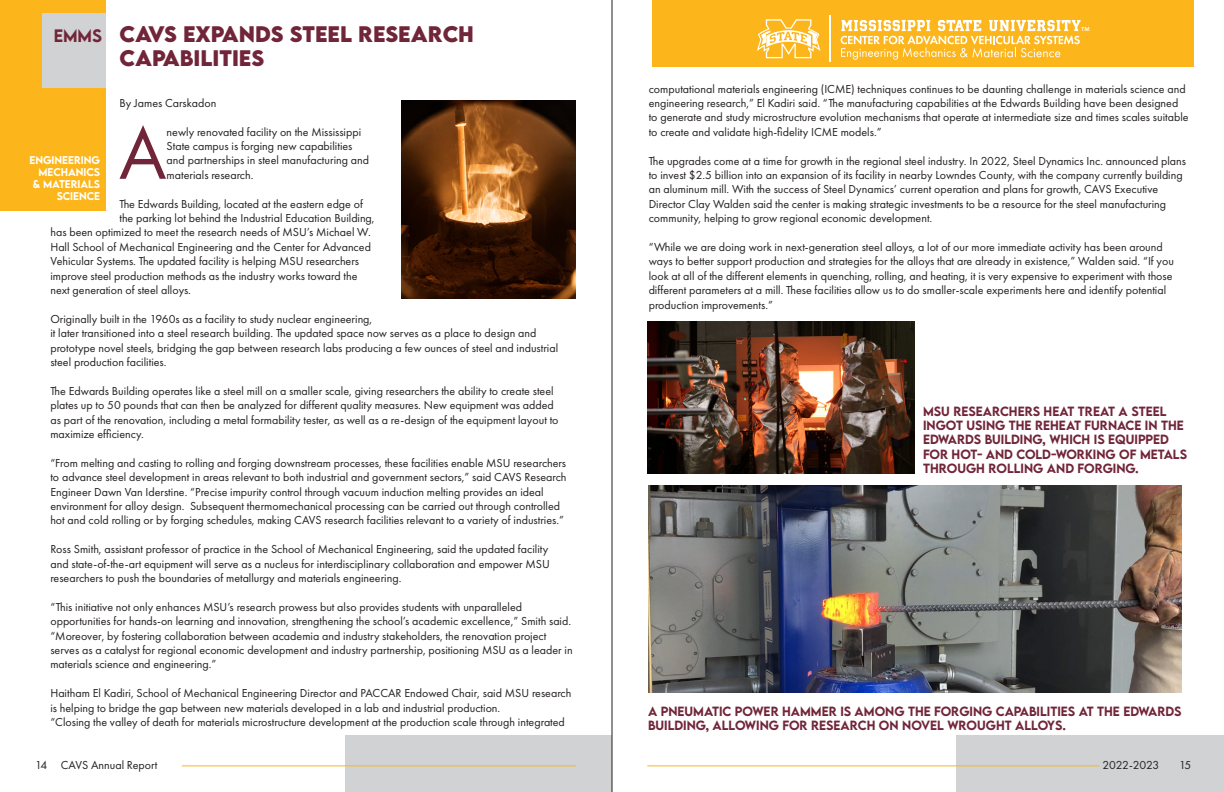
<style>
.page{position:relative;width:1224px;height:792px;background:#fff}
.page>*{position:absolute;margin:0;border:0;box-sizing:border-box;transform-origin:0 0}
.t1{font:76.8px "Futura PT";color:#712539}
.t2{font:700 20px "LEMONMILK";color:#712539}
.t3{font:500 16px "LEMONMILK";color:#712539}
.t4{font:12px/14.4px "Futura PT";color:#231f20}
.t5{font:12px "Futura PT";letter-spacing:-.025em;color:#231f20}
.t6{font:500 11.9px "LEMONMILK";color:#712539}
.t7{font:500 10px/12px "LEMONMILK";color:#fff;text-align:right}
</style>
<div class="page">
<div style="left:0;top:0;width:106px;height:210px;background:#fcb61c"></div>
<div style="left:346px;top:735px;width:266px;height:57px;background:#d1d2d4"></div>
<hr style="left:182px;top:766px;width:394px;height:1px;background:#fcb61c">
<hr style="left:612px;top:0;width:1px;height:792px;background:#231f20">
<div style="left:652px;top:0;width:542px;height:66px;background:#fcb61c"></div>
<hr style="left:830px;top:15px;width:1px;height:46px;background:#fff">
<svg style="left:757px;top:19px;width:64px;height:39px"></svg>
<svg style="left:841px;top:20px;width:248px;height:40px"></svg>
<div style="left:957px;top:735px;width:267px;height:57px;background:#d1d2d4"></div>
<div style="left:43px;top:14px;width:63px;height:74px;background:#d1d2d4"></div>
<hr style="left:647px;top:766px;width:452px;height:1px;background:#fcb61c">
<img style="left:648px;top:486px;width:534px;height:207px">
<img style="left:647px;top:322px;width:268px;height:152px">
<img style="left:401px;top:101px;width:175px;height:198px">
<p class="t2" style="left:120px;top:20px;width:254px">CAVS EXPANDS STEE L RESEARC</p>
<p class="t2" style="left:458px;top:20px;width:17px">H</p>
<p class="t2" style="left:120px;top:44px;width:16px">CAPAB</p>
<p class="t2" style="left:194px;top:44px;width:58px">ILITIES</p>
<p class="t4" style="left:120px;top:96px;width:98px">By James Carskadon</p>
<p class="t1" style="left:119px;top:108px;width:49px">A</p>
<p class="t4" style="left:167px;top:124px;width:204px">newly renovated facility on the Mississippi State campus is forging new capabilities and partnerships in steel manufacturing and materials research.</p>
<p class="t4" style="left:120px;top:196px;width:245px">The Edwards Building, located at the eastern edge of</p>
<p class="t4" style="left:120px;top:211px;width:257px">the parking lot behind the Industrial Education Building,</p>
<p class="t4" style="left:50px;top:225px;width:322px">has been optimized to meet the research needs of MSU’s Michael W.</p>
<p class="t4" style="left:50px;top:240px;width:322px">Hall School of Mechanical Engineering and the Center for Advanced</p>
<p class="t4" style="left:50px;top:254px;width:310px">Vehicular Systems. The updated facility is helping MSU researchers</p>
<p class="t4" style="left:50px;top:268px;width:309px">improve steel production methods as the industry works toward the</p>
<p class="t4" style="left:50px;top:283px;width:142px">next generation of steel alloys.</p>
<p class="t4" style="left:50px;top:312px;width:509px">Originally built in the 1960s as a facility to study nuclear engineering,<br>it later transitioned into a steel research building. The updated space now serves as a place to design and prototype novel steels, bridging the gap between research labs producing a few ounces of steel and industrial steel production facilities.</p>
<p class="t4" style="left:50px;top:384px;width:510px">The Edwards Building operates like a steel mill on a smaller scale, giving researchers the ability to create steel plates up to 50 pounds that can then be analyzed for different quality measures. New equipment was added as part of the renovation, including a metal formability tester, as well as a re-design of the equipment layout to maximize efficiency.</p>
<p class="t4" style="left:50px;top:456px;width:518px">“From melting and casting to rolling and forging downstream processes, these facilities enable MSU researchers to advance steel development in areas relevant to both industrial and government sectors,” said CAVS Research Engineer Dawn Van Iderstine. “Precise impurity control through vacuum induction melting provides an ideal environment for alloy design. Subsequent thermomechanical processing can be carried out through controlled hot and cold rolling or by forging schedules, making CAVS research facilities relevant to a variety of industries.”</p>
<p class="t4" style="left:50px;top:542px;width:501px">Ross Smith, assistant professor of practice in the School of Mechanical Engineering, said the updated facility and state-of-the-art equipment will serve as a nucleus for interdisciplinary collaboration and empower MSU researchers to push the boundaries of metallurgy and materials engineering.</p>
<p class="t4" style="left:50px;top:600px;width:524px">“This initiative not only enhances MSU’s research prowess but also provides students with unparalleled opportunities for hands-on learning and innovation, strengthening the school’s academic excellence,” Smith said. “Moreover, by fostering collaboration between academia and industry stakeholders, the renovation project serves as a catalyst for regional economic development and industry partnership, positioning MSU as a leader in materials science and engineering.”</p>
<p class="t4" style="left:50px;top:686px;width:523px">Haitham El Kadiri, School of Mechanical Engineering Director and PACCAR Endowed Chair, said MSU research is helping to bridge the gap between new materials developed in a lab and industrial production.</p>
<p class="t4" style="left:50px;top:715px;width:516px">“Closing the valley of death for materials microstructure development at the production scale through integrated</p>
<h3 class="t3" style="left:54px;top:25px;width:50px">EMMS</h3>
<p class="t7" style="left:29px;top:154px;width:72px">ENGINEERING<br>MECHANICS &amp; MATERIALS<br>SCIENCE</p>
<p class="t4" style="left:35px;top:758px;width:124px">14 CAVS Annual Report</p>
<p class="t4" style="left:649px;top:81px;width:542px">computational materials engineering (ICME) techniques continues to be daunting challenge in materials science and engineering research,” El Kadiri said. “The manufacturing capabilities at the Edwards Building have been designed to generate and study microstructure evolution mechanisms that operate at intermediate size and times scales suitable to create and validate high-fidelity ICME models.”</p>
<p class="t4" style="left:649px;top:153px;width:539px">The upgrades come at a time for growth in the regional steel industry. In 2022, Steel Dynamics Inc. announced plans to invest $2.5 billion into an expansion of its facility in nearby Lowndes County, with the company currently building an aluminum mill. With the success of Steel Dynamics’ current operation and plans for growth, CAVS Executive Director Clay Walden said the center is making strategic investments to be a resource for the steel manufacturing community, helping to grow regional economic development.</p>
<p class="t4" style="left:649px;top:240px;width:527px">“While we are doing work in next-generation steel alloys, a lot of our more immediate activity has been around ways to better support production and strategies for the alloys that are already in existence,” Walden said. “If you look at all of the different elements in quenching, rolling, and heating, it is very expensive to experiment with those different parameters at a mill. These facilities allow us to do smaller-scale experiments here and identify potential production improvements.”</p>
<p class="t6" style="left:923px;top:403px;width:40px">MSU RESEARCHERS</p>
<p class="t6" style="left:1044px;top:403px;width:9px">HEAT</p>
<p class="t6" style="left:1078px;top:403px;width:9px">TREAT</p>
<p class="t6" style="left:1119px;top:403px;width:21px">A STEE</p>
<p class="t6" style="left:1160px;top:403px;width:8px">L</p>
<p class="t6" style="left:923px;top:418px;width:14px">INGOT</p>
<p class="t6" style="left:966px;top:418px;width:51px">USING THE</p>
<p class="t6" style="left:1035px;top:418px;width:9px">REHEAT</p>
<p class="t6" style="left:1085px;top:418px;width:25px">FURNACE</p>
<p class="t6" style="left:1145px;top:418px;width:25px">IN THE</p>
<p class="t6" style="left:923px;top:432px;width:17px">EDWARDS</p>
<p class="t6" style="left:985px;top:432px;width:162px">BUILDING, WH ICH IS EQUIPPED</p>
<p class="t6" style="left:923px;top:446px;width:10px">FOR</p>
<p class="t6" style="left:952px;top:446px;width:10px">HOT</p>
<p class="t6" style="left:977px;top:446px;width:19px">- AND</p>
<p class="t6" style="left:1017px;top:446px;width:50px">COLD-WOR</p>
<p class="t6" style="left:1085px;top:446px;width:65px">KING OF META</p>
<p class="t6" style="left:1173px;top:446px;width:15px">LS</p>
<p class="t6" style="left:923px;top:460px;width:10px">THRO</p>
<p class="t6" style="left:957px;top:460px;width:100px">UGH ROLLING AND</p>
<p class="t6" style="left:1078px;top:460px;width:10px">FORG</p>
<p class="t6" style="left:1113px;top:460px;width:27px">ING.</p>
<p class="t6" style="left:648px;top:703px;width:22px">A PNE</p>
<p class="t6" style="left:685px;top:703px;width:18px">UMAT</p>
<p class="t6" style="left:719px;top:703px;width:26px">IC POWER</p>
<p class="t6" style="left:782px;top:703px;width:10px">HAMMER</p>
<p class="t6" style="left:840px;top:703px;width:26px">IS AMONG</p>
<p class="t6" style="left:908px;top:703px;width:9px">THE</p>
<p class="t6" style="left:934px;top:703px;width:10px">FORG</p>
<p class="t6" style="left:970px;top:703px;width:36px">ING CAPA</p>
<p class="t6" style="left:1029px;top:703px;width:77px">BILITIES AT THE</p>
<p class="t6" style="left:1123px;top:703px;width:17px">EDWARDS</p>
<p class="t6" style="left:648px;top:718px;width:144px">BUILDING, ALLOWING FOR</p>
<p class="t6" style="left:811px;top:718px;width:9px">RESEARCH</p>
<p class="t6" style="left:879px;top:718px;width:33px">ON NOVE</p>
<p class="t6" style="left:937px;top:718px;width:21px">L WRO</p>
<p class="t6" style="left:977px;top:718px;width:19px">UGHT</p>
<p class="t6" style="left:1015px;top:718px;width:32px">ALLOYS</p>
<p class="t6" style="left:1062px;top:718px;width:5px">.</p>
<p class="t5" style="left:1103px;top:758px;width:58px">2022-2023</p>
<p class="t4" style="left:1179px;top:758px;width:14px">15</p>
</div>
